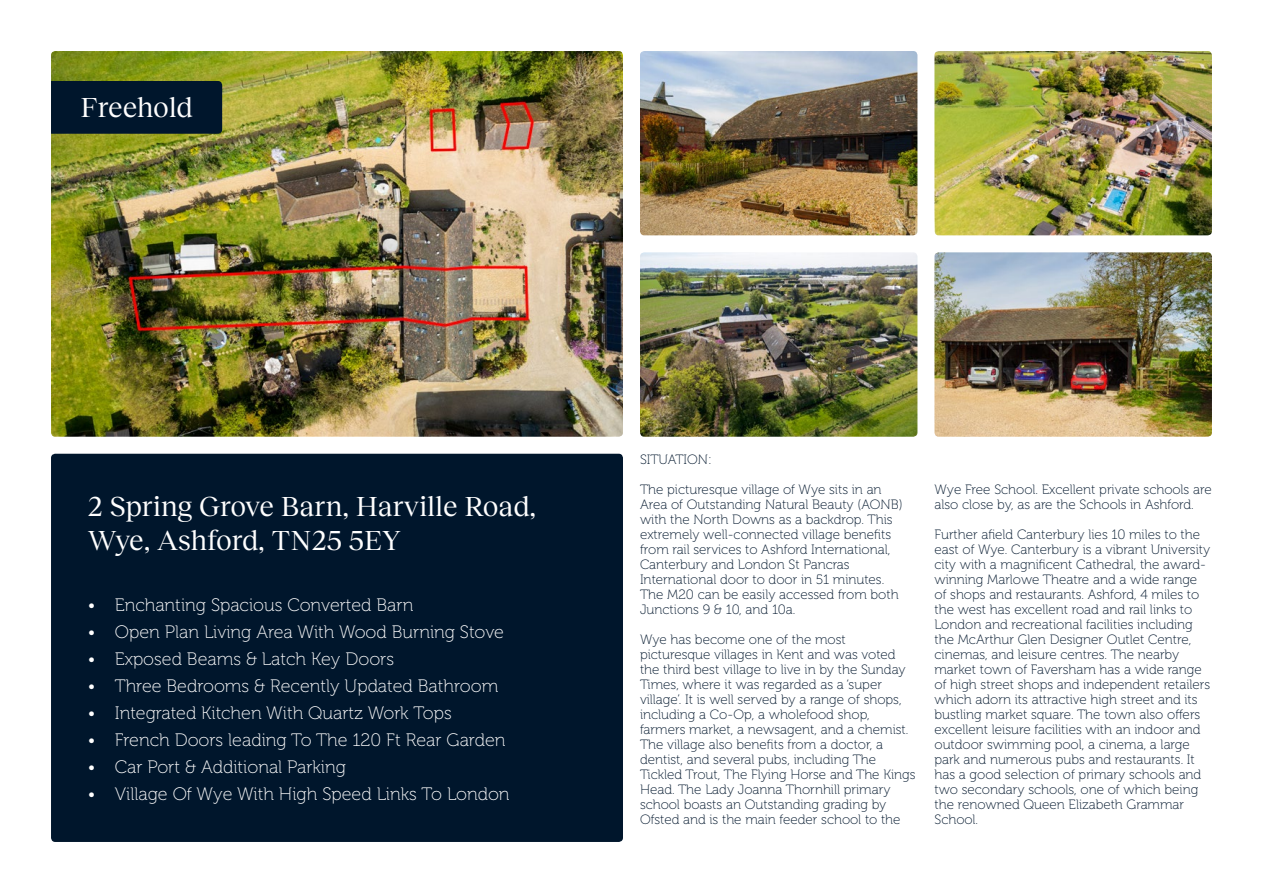
<style>
.page{position:relative;width:1263px;height:893px;background:#fff}
.page>*{position:absolute;margin:0;border:0;box-sizing:border-box;transform-origin:0 0}
.t1{font:28.5px/34px "Reckless Neue";letter-spacing:-.01em;color:#fff}
.t2{font:18px "Museo 100";color:#fff}
.t3{font:13.5px/15px "Museo 100";color:#00162c}
</style>
<div class="page">
<div style="left:51px;top:454px;width:572px;height:388px;background:#00162c;border-radius:4px"></div>
<img style="left:51px;top:51px;width:572px;height:386px">
<img style="left:640px;top:51px;width:277px;height:184px">
<img style="left:640px;top:252px;width:277px;height:185px">
<img style="left:934px;top:51px;width:278px;height:184px">
<img style="left:934px;top:252px;width:278px;height:185px">
<div style="left:51px;top:81px;width:171px;height:53px;background:#00162c"></div>
<h1 class="t1" style="left:81px;top:89px;width:114px">Freehold</h1>
<h1 class="t1" style="left:88px;top:487px;width:450px">2 Spring Grove Barn, Harville Road,<br>Wye, Ashford, TN25 5EY</h1>
<h2 class="t2" style="left:88px;top:595px;width:327px">• Enchanting Spacious Converted Barn</h2>
<h2 class="t2" style="left:88px;top:622px;width:418px">• Open Plan Living Area With Wood Burning Stove</h2>
<h2 class="t2" style="left:88px;top:649px;width:308px">• Exposed Beams &amp; Latch Key Doors</h2>
<h2 class="t2" style="left:88px;top:676px;width:412px">• Three Bedrooms &amp; Recently Updated Bathroom</h2>
<h2 class="t2" style="left:88px;top:703px;width:365px">• Integrated Kitchen With Quartz Work Tops</h2>
<h2 class="t2" style="left:88px;top:730px;width:419px">• French Doors leading To The 120 Ft Rear Garden</h2>
<h2 class="t2" style="left:88px;top:757px;width:260px">• Car Port &amp; Additional Parking</h2>
<h2 class="t2" style="left:88px;top:784px;width:423px">• Village Of Wye With High Speed Links To London</h2>
<p class="t3" style="left:640px;top:452px;width:73px">SITUATION:</p>
<p class="t3" style="left:640px;top:482px;width:264px">The picturesque village of Wye sits in an Area of Outstanding Natural Beauty (AONB) with the North Downs as a backdrop. This extremely well-connected village benefits from rail services to Ashford International, Canterbury and London St Pancras International door to door in 51 minutes.<br>The M20 can be easily accessed from both Junctions 9 &amp; 10, and 10a.</p>
<p class="t3" style="left:640px;top:632px;width:277px">Wye has become one of the most picturesque villages in Kent and was voted the third best village to live in by the Sunday Times, where it was regarded as a ‘super village’. It is well served by a range of shops, including a Co-Op, a wholefood shop, farmers market, a newsagent, and a chemist.<br>The village also benefits from a doctor, a dentist, and several pubs, including The Tickled Trout, The Flying Horse and The Kings Head. The Lady Joanna Thornhill primary school boasts an Outstanding grading by Ofsted and is the main feeder school to the</p>
<p class="t3" style="left:934px;top:482px;width:279px">Wye Free School. Excellent private schools are also close by, as are the Schools in Ashford.</p>
<p class="t3" style="left:934px;top:527px;width:277px">Further afield Canterbury lies 10 miles to the east of Wye. Canterbury is a vibrant University city with a magnificent Cathedral, the award&shy;winning Marlowe Theatre and a wide range of shops and restaurants. Ashford, 4 miles to the west has excellent road and rail links to London and recreational facilities including the McArthur Glen Designer Outlet Centre, cinemas, and leisure centres. The nearby market town of Faversham has a wide range of high street shops and independent retailers which adorn its attractive high street and its bustling market square. The town also offers excellent leisure facilities with an indoor and outdoor swimming pool, a cinema, a large park and numerous pubs and restaurants. It has a good selection of primary schools and two secondary schools, one of which being the renowned Queen Elizabeth Grammar School.</p>
</div>
